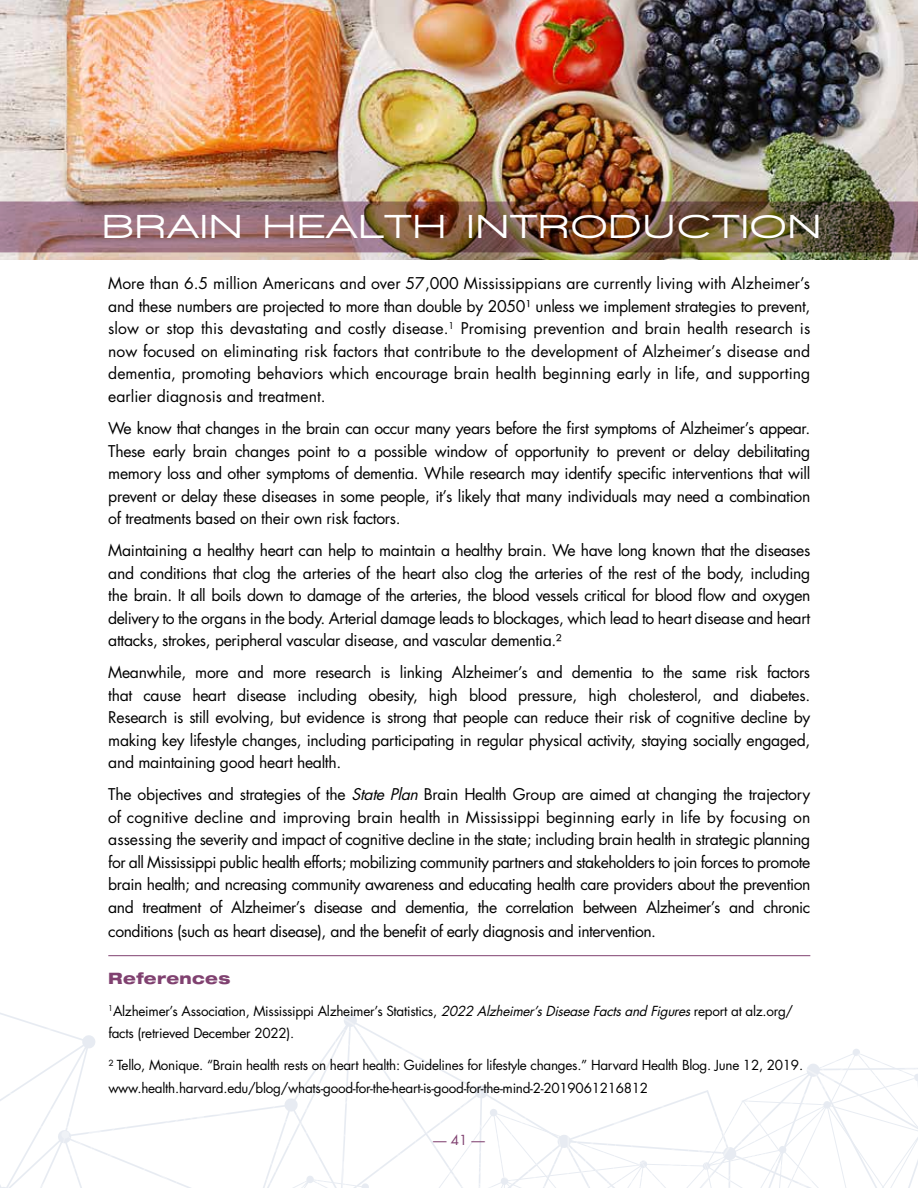
<style>
.page{position:relative;width:918px;height:1188px;background:#fff}
.page>*{position:absolute;margin:0;border:0;box-sizing:border-box;transform-origin:0 0}
.t1{font:900 34.05px "Walkway Expand";letter-spacing:.09em;color:#fff}
.t2{font:15.75px/22.5px "Futura";letter-spacing:-.02em;color:#000;text-align:justify}
.t3{font:800 expanded 15.75px "Helvetica Neue";letter-spacing:.02em;color:#804170}
.t4{font:13.5px/22.5px "Futura";letter-spacing:-.02em;color:#000}
.t5{font:13.5px "Futura";color:#804170}
.s1{font-style:italic}
</style>
<div class="page">
<svg style="left:0;top:1013px;width:797px;height:175px"></svg>
<svg style="left:797px;top:955px;width:121px;height:233px"></svg>
<img style="left:0;top:0;width:918px;height:259px">
<img style="left:0;top:202px;width:918px;height:50px">
<hr style="left:108px;top:955px;width:702px;height:1px;background:#804170">
<h1 class="t1" style="left:103px;top:208px;width:718px">BRAIN HEALTH INTRODUCTION</h1>
<p class="t2" style="left:108px;top:272px;width:704px">More than 6.5 million Americans and over 57,000 Mississippians are currently living with Alzheimer’s and these numbers are projected to more than double by 2050¹ unless we implement strategies to prevent, slow or stop this devastating and costly disease.<sup>1</sup> Promising prevention and brain health research is now focused on eliminating risk factors that contribute to the development of Alzheimer’s disease and dementia, promoting behaviors which encourage brain health beginning early in life, and supporting earlier diagnosis and treatment.</p>
<p class="t2" style="left:108px;top:417px;width:704px">We know that changes in the brain can occur many years before the first symptoms of Alzheimer’s appear.<br>These early brain changes point to a possible window of opportunity to prevent or delay debilitating memory loss and other symptoms of dementia. While research may identify specific interventions that will prevent or delay these diseases in some people, it’s likely that many individuals may need a combination of treatments based on their own risk factors.</p>
<p class="t2" style="left:108px;top:539px;width:704px">Maintaining a healthy heart can help to maintain a healthy brain. We have long known that the diseases and conditions that clog the arteries of the heart also clog the arteries of the rest of the body, including the brain. It all boils down to damage of the arteries, the blood vessels critical for blood flow and oxygen delivery to the organs in the body. Arterial damage leads to blockages, which lead to heart disease and heart attacks, strokes, peripheral vascular disease, and vascular dementia.²</p>
<p class="t2" style="left:108px;top:661px;width:704px">Meanwhile, more and more research is linking Alzheimer’s and dementia to the same risk factors that cause heart disease including obesity, high blood pressure, high cholesterol, and diabetes.<br>Research is still evolving, but evidence is strong that people can reduce their risk of cognitive decline by making key lifestyle changes, including participating in regular physical activity, staying socially engaged, and maintaining good heart health.</p>
<p class="t2" style="left:108px;top:783px;width:704px">The objectives and strategies of the <span class="s1">State Plan</span> Brain Health Group are aimed at changing the trajectory of cognitive decline and improving brain health in Mississippi beginning early in life by focusing on assessing the severity and impact of cognitive decline in the state; including brain health in strategic planning for all Mississippi public health efforts; mobilizing community partners and stakeholders to join forces to promote brain health; and ncreasing community awareness and educating health care providers about the prevention and treatment of Alzheimer’s disease and dementia, the correlation between Alzheimer’s and chronic</p>
<p class="t2" style="left:108px;top:920px;width:549px">conditions (such as heart disease), and the benefit of early diagnosis and intervention.</p>
<p class="t3" style="left:108px;top:968px;width:124px">References</p>
<p class="t4" style="left:108px;top:999px;width:686px"><sup>1</sup>Alzheimer’s Association, Mississippi Alzheimer’s Statistics, <span class="s1">2022 Alzheimer’sDiseaseFactsandFigures</span>report at alz.org/ facts (retrieved December 2022).</p>
<p class="t4" style="left:108px;top:1054px;width:696px">² Tello, Monique. “Brain health rests on heart health: Guidelines for lifestyle changes.” Harvard Health Blog. June 12, 2019. www.health.harvard.edu/blog/whats-good-for-the-heart-is-good-for-the-mind-2-2019061216812</p>
<p class="t5" style="left:433px;top:1130px;width:53px">— 41 —</p>
</div>
